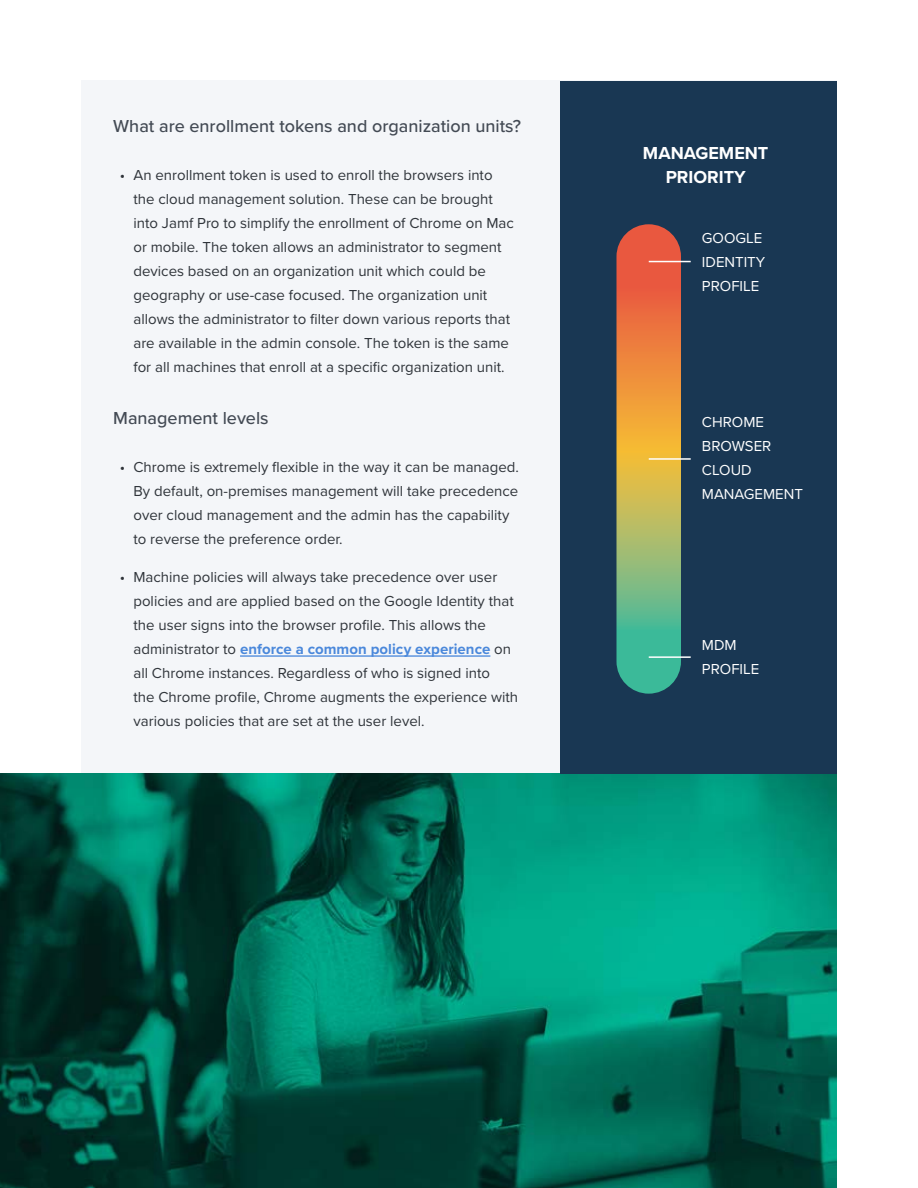
<style>
.page{position:relative;width:918px;height:1188px;background:#fff}
.page>*{position:absolute;margin:0;border:0;box-sizing:border-box;transform-origin:0 0}
.t1{font:500 18px "Proxima Nova";color:#434a54}
.t2{font:700 18px/24px "Proxima Nova";color:#fff;text-align:center}
.t3{font:15px/24px "Proxima Nova";color:#2f343a}
.t4{font:15px/24px "Proxima Nova";color:#fff}
.s1{font-weight:700;color:#4a88db}
</style>
<div class="page">
<div style="left:81px;top:80px;width:756px;height:693px;background:#f4f6f9"></div>
<hr style="left:240px;top:655px;width:250px;height:2px;background:#4a88db">
<img style="left:0;top:773px;width:837px;height:415px">
<div style="left:561px;top:81px;width:276px;height:692px;background:#193753"></div>
<svg style="left:616px;top:224px;width:65px;height:470px;background:#ba9c59"></svg>
<hr style="left:649px;top:261px;width:42px;height:1px;background:#fff">
<hr style="left:649px;top:458px;width:42px;height:2px;background:#fff">
<hr style="left:649px;top:656px;width:42px;height:2px;background:#fff">
<p class="t1" style="left:113px;top:113px;width:410px">What are enrollment tokens and organization units?</p>
<p class="t3" style="left:133px;top:162px;width:382px;text-indent:-14px">• An enrollment token is used to enroll the browsers into the cloud management solution. These can be brought into Jamf Pro to simplify the enrollment of Chrome on Mac or mobile. The token allows an administrator to segment devices based on an organization unit which could be geography or use-case focused. The organization unit allows the administrator to filter down various reports that are available in the admin console. The token is the same for all machines that enroll at a specific organization unit.</p>
<p class="t1" style="left:113px;top:405px;width:157px">Management levels</p>
<p class="t3" style="left:133px;top:455px;width:387px;text-indent:-14px">• Chrome is extremely flexible in the way it can be managed.<br>By default, on-premises management will take precedence over cloud management and the admin has the capability to reverse the preference order.</p>
<p class="t3" style="left:133px;top:564px;width:386px;text-indent:-13px">• Machine policies will always take precedence over user policies and are applied based on the Google Identity that the user signs into the browser profile. This allows the administrator to <span class="s1">enforce a common policy experience</span> on all Chrome instances. Regardless of who is signed into<br>the Chrome profile, Chrome augments the experience with various policies that are set at the user level.</p>
<p class="t2" style="left:643px;top:141px;width:127px">MANAGEMENT<br>PRIORITY</p>
<p class="t4" style="left:702px;top:226px;width:65px">GOOGLE<br>IDENTITY<br>PROFILE</p>
<p class="t4" style="left:702px;top:409px;width:103px">CHROME<br>BROWSER<br>CLOUD<br>MANAGEMENT</p>
<p class="t4" style="left:702px;top:633px;width:59px">MDM<br>PROFILE</p>
</div>
